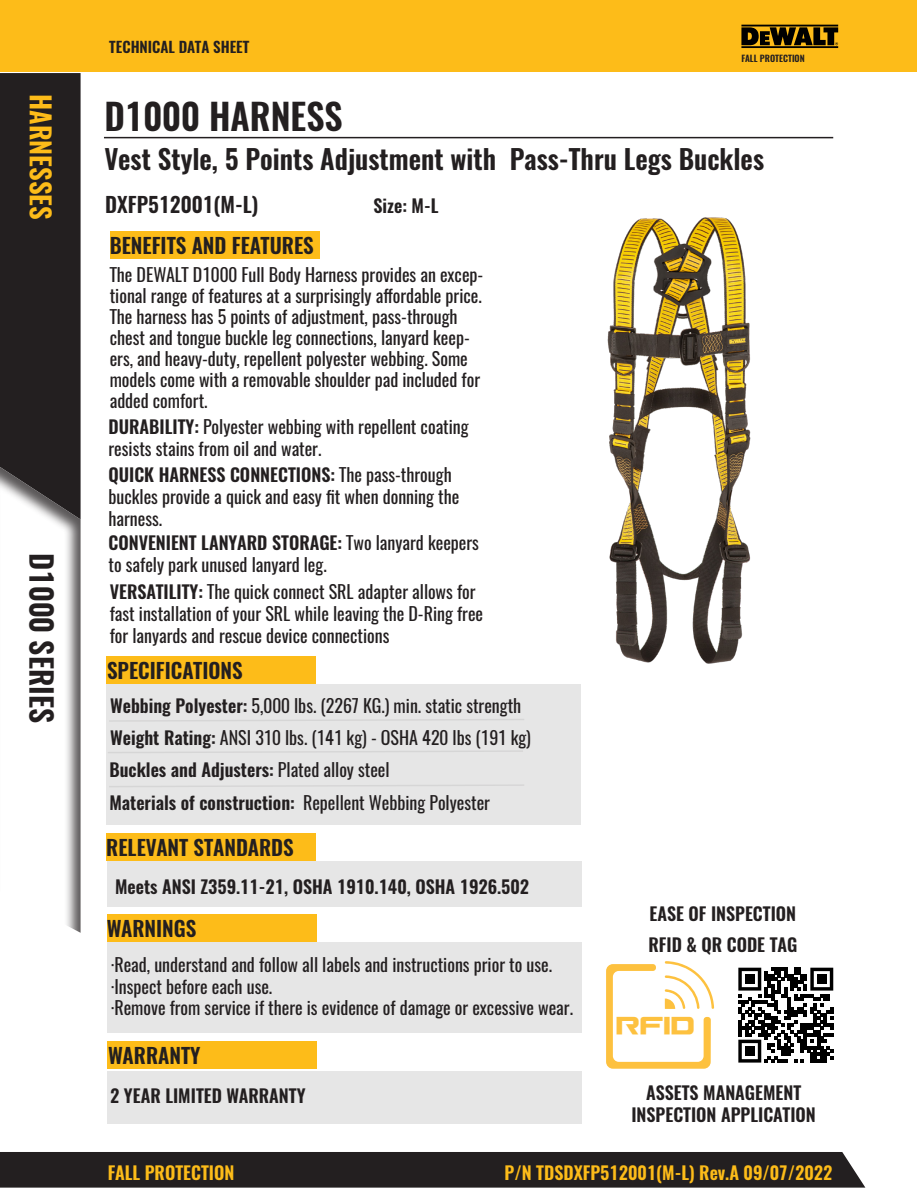
<style>
.page{position:relative;width:918px;height:1188px;background:#fff}
.page>*{position:absolute;margin:0;border:0;box-sizing:border-box;transform-origin:0 0}
.t1{font:600 36px "Oswald";color:#231f20}
.t2{font:34.65px "Brushless Sans";color:#fdc13f;scale:1.06 1}
.t3{font:600 30px "Oswald";color:#231f20}
.t4{font:600 27px "Oswald";color:#231f20}
.t5{font:600 27px "Oswald";color:#fdbc19}
.t6{font:600 21px "Oswald";color:#231f20}
.t7{font:18px/21.6px "Oswald";color:#231f20}
.t8{font:600 18px/21.6px "Oswald";color:#231f20;text-align:center}
.t9{font:600 18px "Oswald";color:#fdbc19}
.t10{font:600 15px "Oswald";color:#231f20}
.t11{font:600 9px "Oswald";color:#231f20}
.s1{font-weight:600}
.s2{font-weight:400}
</style>
<div class="page">
<div style="left:0;top:0;width:916px;height:72px;background:#fdbc19"></div>
<div style="left:0;top:73px;width:81px;height:392px;background:#231f20"></div>
<div style="left:0;top:465px;width:82px;height:470px;background:#231f20;opacity:.75"></div>
<hr style="left:104px;top:137px;width:729px;height:1px;background:#231f20">
<hr style="left:741px;top:25px;width:97px;height:1px;background:#000">
<svg style="left:741px;top:27px;width:97px;height:18px"></svg>
<hr style="left:741px;top:46px;width:97px;height:2px;background:#000">
<div style="left:0;top:1152px;width:865px;height:36px;background:#231f20"></div>
<svg style="left:606px;top:961px;width:108px;height:108px"></svg>
<svg style="left:738px;top:968px;width:95px;height:95px"></svg>
<div style="left:745px;top:974px;width:10px;height:10px;background:#000"></div>
<div style="left:817px;top:974px;width:10px;height:10px;background:#000"></div>
<div style="left:745px;top:1046px;width:10px;height:10px;background:#000"></div>
<div style="left:106px;top:656px;width:210px;height:28px;background:#fdbc19"></div>
<div style="left:106px;top:834px;width:210px;height:27px;background:#fdbc19"></div>
<div style="left:107px;top:1042px;width:209px;height:27px;background:#fdbc19"></div>
<div style="left:107px;top:914px;width:209px;height:28px;background:#fdbc19"></div>
<div style="left:106px;top:684px;width:475px;height:141px;background:#e6e6e6"></div>
<div style="left:107px;top:862px;width:474px;height:45px;background:#e6e6e6"></div>
<div style="left:107px;top:1071px;width:474px;height:52px;background:#e6e6e6"></div>
<div style="left:107px;top:942px;width:474px;height:91px;background:#e6e6e6"></div>
<svg style="left:109px;top:719px;width:415px;height:3px"></svg>
<svg style="left:108px;top:751px;width:415px;height:2px"></svg>
<svg style="left:109px;top:785px;width:415px;height:2px"></svg>
<div style="left:110px;top:231px;width:210px;height:28px;background:#fdbc19"></div>
<img style="left:607px;top:217px;width:144px;height:447px">
<p class="t5" style="left:60px;top:94px;width:127px;rotate:90deg">HARNESSES</p>
<p class="t3" style="left:63px;top:553px;width:171px;rotate:90deg">D1000 SERIES</p>
<p class="t10" style="left:109px;top:37px;width:142px">TECHNICAL DATA SHEET</p>
<p class="t1" style="left:104px;top:91px;width:240px">D1000 HARNESS</p>
<p class="t11" style="left:741px;top:52px;width:65px">FALL PROTECTION</p>
<p class="t4" style="left:104px;top:140px;width:661px">Vest Style, 5 Points Adjustment with Pass-Thru Legs Buckles</p>
<p class="t6" style="left:105px;top:189px;width:155px">DXFP512001(M-L)</p>
<p class="t8" style="left:374px;top:196px;width:66px">Size: M-L</p>
<p class="t6" style="left:110px;top:231px;width:206px">BENEFITS AND FEATURES</p>
<p class="t7" style="left:110px;top:265px;width:375px;line-height:21px">The DEWALT D1000 Full Body Harness provides an excep&shy;tional range of features at a surprisingly affordable price.<br>The harness has 5 points of adjustment, pass-through chest and tongue buckle leg connections, lanyard keep&shy;ers, and heavy-duty, repellent polyester webbing. Some models come with a removable shoulder pad included for added comfort.</p>
<p class="t7" style="left:108px;top:416px;width:362px"><span class="s1">DURABILITY:</span> Polyester webbing with repellent coating resists stains from oil and water.</p>
<p class="t7" style="left:108px;top:464px;width:352px"><span class="s1">QUICK HARNESS CONNECTIONS:</span> The pass-through buckles provide a quick and easy fit when donning the harness.</p>
<p class="t7" style="left:108px;top:532px;width:372px"><span class="s1">CONVENIENT LANYARD STORAGE:</span> Two lanyard keepers to safely park unused lanyard leg.</p>
<p class="t7" style="left:110px;top:581px;width:375px"><span class="s1">VERSATILITY:</span> The quick connect SRL adapter allows for fast installation of your SRL while leaving the D-Ring free for lanyards and rescue device connections</p>
<p class="t6" style="left:107px;top:656px;width:137px">SPECIFICATIONS</p>
<p class="t7" style="left:110px;top:694px;width:413px"><span class="s1">Webbing Polyester:</span> 5,000 lbs. (2267 KG.) min. static strength</p>
<p class="t7" style="left:110px;top:727px;width:422px"><span class="s1">Weight Rating:</span> ANSI 310 lbs. (141 kg) - OSHA 420 lbs (191 kg)</p>
<p class="t8" style="left:109px;top:759px;width:282px">Buckles and Adjusters: <span class="s2">Plated alloy steel</span></p>
<p class="t7" style="left:109px;top:792px;width:382px"><span class="s1">Materials of construction:</span> Repellent Webbing Polyester</p>
<p class="t6" style="left:106px;top:833px;width:189px">RELEVANT STANDARDS</p>
<p class="t8" style="left:115px;top:877px;width:416px">Meets ANSI Z359.11-21, OSHA 1910.140, OSHA 1926.502</p>
<p class="t6" style="left:107px;top:914px;width:91px">WARNINGS</p>
<p class="t7" style="left:111px;top:954px;width:442px">·Read, understand and follow all labels and instructions prior to use.</p>
<p class="t7" style="left:111px;top:976px;width:163px">·Inspect before each use.</p>
<p class="t7" style="left:111px;top:997px;width:463px">·Remove from service if there is evidence of damage or excessive wear.</p>
<p class="t6" style="left:108px;top:1041px;width:94px">WARRANTY</p>
<p class="t8" style="left:110px;top:1086px;width:197px">2 YEAR LIMITED WARRANTY</p>
<p class="t8" style="left:650px;top:903px;width:148px">EASE OF INSPECTION</p>
<p class="t8" style="left:648px;top:935px;width:150px">RFID &amp; QR CODE TAG</p>
<p class="t2" style="left:616px;top:1003px;width:76px">RFID</p>
<p class="t8" style="left:631px;top:1083px;width:186px">ASSETS MANAGEMENT<br>INSPECTION APPLICATION</p>
<p class="t9" style="left:108px;top:1160px;width:128px">FALL PROTECTION</p>
<p class="t9" style="left:505px;top:1160px;width:329px">P/N TDSDXFP512001(M-L) Rev.A 09/07/2022</p>
</div>
